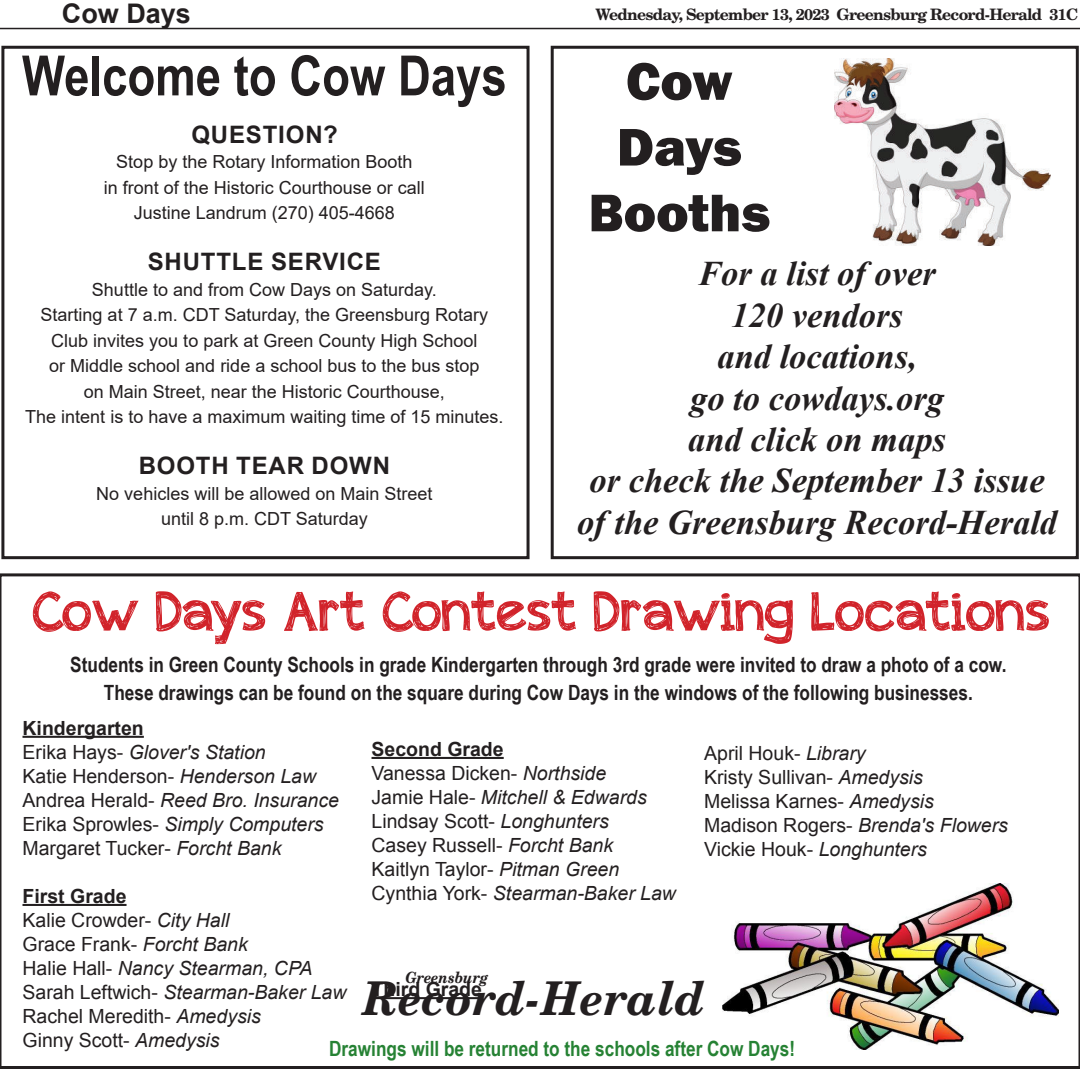
<style>
.page{position:relative;width:1080px;height:1069px;background:#fff}
.page>*{position:absolute;margin:0;border:0;box-sizing:border-box;transform-origin:0 0}
.Headline_30{font:55.5px "appleberry";color:#d1232a}
.t1{font:700 55.5px "Arial Narrow";color:#231f20}
.t2{font:800 54.75px/65.7px "Franklin Gothic";color:#231f20;text-align:center}
.t3{font:italic 700 46.5px "New Century Schlbk";letter-spacing:.015em;color:#231f20;scale:.95 1}
.t4{font:italic 700 34.5px/41.4px "Times New Roman";color:#231f20;text-align:center}
.t5{font:700 27px "Arial";color:#231f20}
.t6{font:700 24px "Arial";letter-spacing:.035em;color:#231f20}
.t7{font:700 21px "Arial Narrow";color:#231f20}
.t8{font:700 21px "Arial Narrow";color:#268234}
.t9{font:19.5px "Arial";color:#231f20}
.t10{font:italic 19.5px "Arial";color:#231f20}
.t11{font:700 19.5px "Arial";color:#231f20}
.t12{font:18px/25.5px "Arial";color:#231f20;text-align:center}
.t13{font:700 15.75px "New Century Schlbk";letter-spacing:-.045em;color:#231f20}
.t14{font:italic 700 15.45px "New Century Schlbk";color:#231f20;scale:.9 1}
.s1{font-style:normal}
.s2{font-style:italic}
</style>
<div class="page">
<hr style="left:0;top:28px;width:1080px;height:1px;background:#231f20">
<svg style="left:0;top:573px;width:1080px;height:495px"></svg>
<img style="left:722px;top:883px;width:336px;height:166px">
<div style="left:1px;top:46px;width:529px;height:513px;border:3px solid #231f20"></div>
<hr style="left:23px;top:735px;width:121px;height:2px;background:#231f20">
<hr style="left:23px;top:903px;width:104px;height:2px;background:#231f20">
<hr style="left:372px;top:756px;width:132px;height:2px;background:#231f20">
<hr style="left:372px;top:996px;width:110px;height:2px;background:#231f20">
<img style="left:835px;top:58px;width:215px;height:187px">
<div style="left:551px;top:46px;width:528px;height:513px;border:3px solid #231f20"></div>
<p class="t5" style="left:62px;top:-5px;width:131px">Cow Days</p>
<p class="t13" style="left:595px;top:5px;width:484px">Wednesday, September 13, 2023 Greensburg Record-Herald 31C</p>
<p class="t1" style="left:22px;top:34px;width:486px">Welcome to Cow Days</p>
<p class="t6" style="left:191px;top:117px;width:148px">QUESTION?</p>
<p class="t12" style="left:104px;top:149px;width:323px">Stop by the Rotary Information Booth<br>in front of the Historic Courthouse or call<br>Justine Landrum (270) 405-4668</p>
<p class="t6" style="left:148px;top:245px;width:235px">SHUTTLE SERVICE</p>
<p class="t12" style="left:25px;top:276px;width:480px">Shuttle to and from Cow Days on Saturday.<br>Starting at 7 a.m. CDT Saturday, the Greensburg Rotary Club invites you to park at Green County High School<br>or Middle school and ride a school bus to the bus stop<br>on Main Street, near the Historic Courthouse,<br>The intent is to have a maximum waiting time of 15 minutes.</p>
<p class="t6" style="left:139px;top:449px;width:253px">BOOTH TEAR DOWN</p>
<p class="t12" style="left:96px;top:480px;width:338px">No vehicles will be allowed on Main Street until 8 p.m. CDT Saturday</p>
<p class="t2" style="left:588px;top:48px;width:183px">Cow<br>Days<br>Booths</p>
<p class="t4" style="left:577px;top:252px;width:482px">For a list of over<br>120 vendors<br>and locations,<br>go to cowdays.org<br>and click on maps<br>or check the September 13 issue of the Greensburg Record-Herald</p>
<p class="Headline_30" style="left:33px;top:573px;width:1020px">Cow Days Art Contest Drawing Locations</p>
<p class="t7" style="left:70px;top:648px;width:938px">Students in Green County Schools in grade Kindergarten through 3rd grade were invited to draw a photo of a cow.</p>
<p class="t7" style="left:104px;top:676px;width:870px">These drawings can be found on the square during Cow Days in the windows of the following businesses.</p>
<p class="t11" style="left:23px;top:714px;width:123px">Kindergarten</p>
<p class="t10" style="left:23px;top:739px;width:245px"><span class="s1">Erika Hays-</span> Glover's Station</p>
<p class="t9" style="left:23px;top:763px;width:295px">Katie Henderson- <span class="s2">Henderson Law</span></p>
<p class="t10" style="left:23px;top:787px;width:318px"><span class="s1">Andrea Herald-</span> Reed Bro. Insurance</p>
<p class="t10" style="left:23px;top:811px;width:303px"><span class="s1">Erika Sprowles-</span> Simply Computers</p>
<p class="t9" style="left:23px;top:835px;width:261px">Margaret Tucker- <span class="s2">Forcht Bank</span></p>
<p class="t11" style="left:23px;top:882px;width:106px">First Grade</p>
<p class="t9" style="left:23px;top:907px;width:208px">Kalie Crowder- <span class="s2">City Hall</span></p>
<p class="t9" style="left:23px;top:931px;width:227px">Grace Frank- <span class="s2">Forcht Bank</span></p>
<p class="t10" style="left:23px;top:955px;width:292px"><span class="s1">Halie Hall-</span> Nancy Stearman, CPA</p>
<p class="t10" style="left:23px;top:979px;width:326px"><span class="s1">Sarah Leftwich-</span> Stearman-Baker Law</p>
<p class="t9" style="left:23px;top:1003px;width:240px">Rachel Meredith- <span class="s2">Amedysis</span></p>
<p class="t9" style="left:23px;top:1027px;width:199px">Ginny Scott- <span class="s2">Amedysis</span></p>
<p class="t11" style="left:372px;top:736px;width:134px">Second Grade</p>
<p class="t9" style="left:372px;top:760px;width:236px">Vanessa Dicken- <span class="s2">Northside</span></p>
<p class="t10" style="left:372px;top:784px;width:277px"><span class="s1">Jamie Hale-</span> Mitchell &amp; Edwards</p>
<p class="t9" style="left:372px;top:808px;width:239px">Lindsay Scott- <span class="s2">Longhunters</span></p>
<p class="t9" style="left:372px;top:832px;width:243px">Casey Russell- <span class="s2">Forcht Bank</span></p>
<p class="t9" style="left:372px;top:856px;width:249px">Kaitlyn Taylor- <span class="s2">Pitman Green</span></p>
<p class="t10" style="left:372px;top:880px;width:306px"><span class="s1">Cynthia York-</span> Stearman-Baker Law</p>
<p class="t9" style="left:704px;top:739px;width:163px">April Houk- <span class="s2">Library</span></p>
<p class="t9" style="left:704px;top:763px;width:220px">Kristy Sullivan- <span class="s2">Amedysis</span></p>
<p class="t9" style="left:704px;top:787px;width:231px">Melissa Karnes- <span class="s2">Amedysis</span></p>
<p class="t10" style="left:704px;top:811px;width:305px"><span class="s1">Madison Rogers-</span> Brenda's Flowers</p>
<p class="t9" style="left:704px;top:835px;width:224px">Vickie Houk- <span class="s2">Longhunters</span></p>
<p class="t14" style="left:406px;top:967px;width:94px">Greensburg</p>
<p class="t3" style="left:363px;top:968px;width:361px">Record-Herald</p>
<p class="t11" style="left:372px;top:976px;width:112px">Third Grade</p>
<p class="t8" style="left:329px;top:1032px;width:468px">Drawings will be returned to the schools after Cow Days!</p>
</div>
